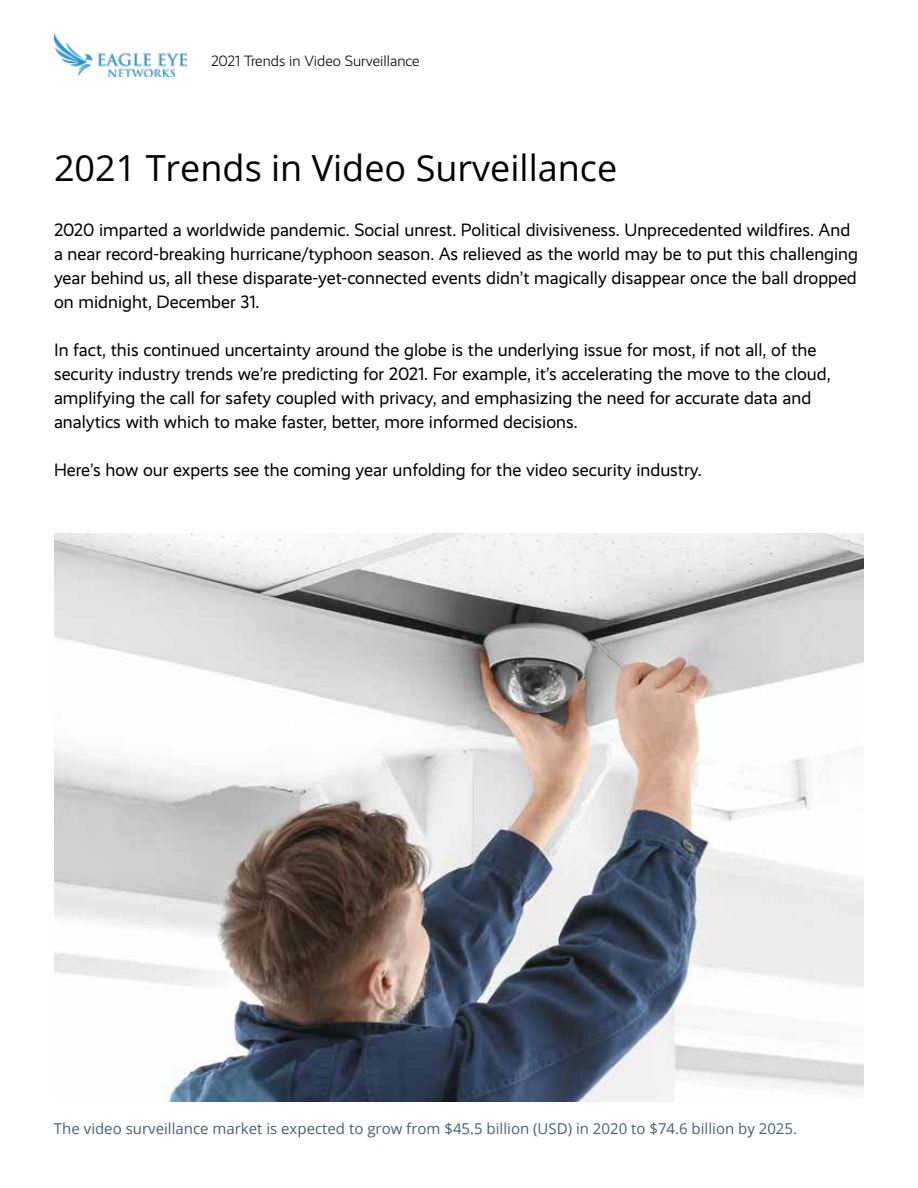
<style>
.page{position:relative;width:918px;height:1188px;background:#fff}
.page>*{position:absolute;margin:0;border:0;box-sizing:border-box;transform-origin:0 0}
.t1{font:36px "Open Sans";color:#000}
.t2{font:18px/24px "Realist";color:#000}
.t3{font:15px "Open Sans";color:#476076}
.t4{font:300 15px "Realist";color:#000}
</style>
<div class="page">
<img style="left:54px;top:534px;width:810px;height:568px">
<img style="left:54px;top:32px;width:132px;height:45px">
<p class="t4" style="left:211px;top:52px;width:210px">2021 Trends in Video Surveillance</p>
<h1 class="t1" style="left:54px;top:143px;width:565px">2021 Trends in Video Surveillance</h1>
<p class="t2" style="left:54px;top:218px;width:806px">2020 imparted a worldwide pandemic. Social unrest. Political divisiveness. Unprecedented wildfires. And a near record-breaking hurricane/typhoon season. As relieved as the world may be to put this challenging year behind us, all these disparate-yet-connected events didn’t magically disappear once the ball dropped on midnight, December 31.</p>
<p class="t2" style="left:54px;top:338px;width:778px">In fact, this continued uncertainty around the globe is the underlying issue for most, if not all, of the security industry trends we’re predicting for 2021. For example, it’s accelerating the move to the cloud, amplifying the call for safety coupled with privacy, and emphasizing the need for accurate data and analytics with which to make faster, better, more informed decisions.</p>
<p class="t2" style="left:54px;top:458px;width:649px">Here’s how our experts see the coming year unfolding for the video security industry.</p>
<p class="t3" style="left:54px;top:1118px;width:745px">The video surveillance market is expected to grow from $45.5 billion (USD) in 2020 to $74.6 billion by 2025.</p>
</div>
